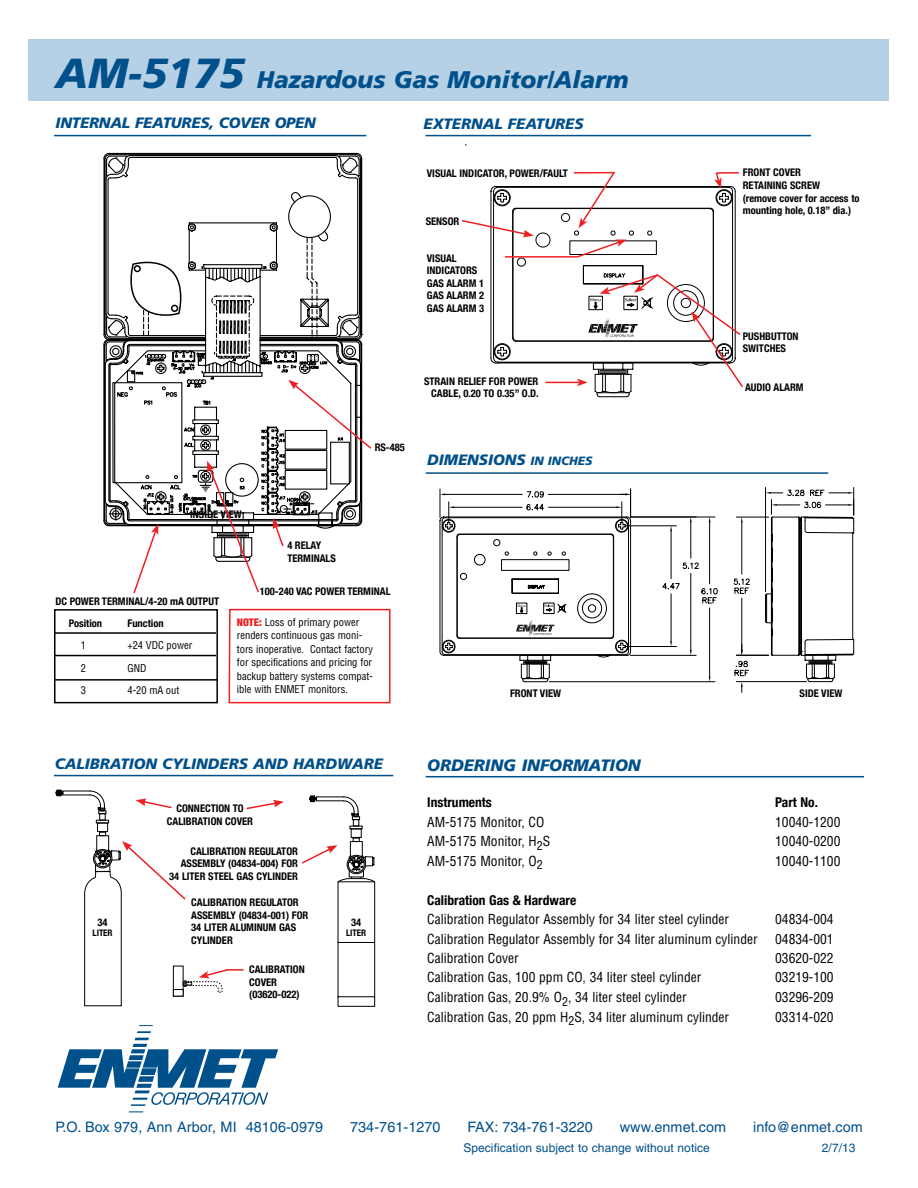
<style>
.page{position:relative;width:918px;height:1188px;background:#fff}
.page>*{position:absolute;margin:0;border:0;box-sizing:border-box;transform-origin:0 0}
.t1{font:italic 900 24px "Frutiger";color:#00508b}
.t2{font:italic 900 16.5px "Frutiger";color:#00508b}
.t3{font:italic 900 15px "Frutiger";letter-spacing:-.01em;color:#00508b}
.t4{font:14.4px "Helvetica";letter-spacing:.005em;color:#00508b}
.t5{font:condensed 13.5px "Helvetica";color:#000}
.t6{font:700 condensed 13.5px "Helvetica Neue";color:#000}
.t7{font:12px "Helvetica";letter-spacing:.005em;color:#00508b}
.t8{font:italic 900 12px "Frutiger";color:#00508b}
.t9{font:700 condensed 10.5px/12.6px "Helvetica Neue";color:#000}
.t10{font:condensed 10.5px/13.5px "Helvetica";color:#000}
.t11{font:700 condensed 9px "Helvetica Neue";color:#000}
.s1{font-size:42px}
.s2{font-family:"Helvetica Neue";font-weight:900;color:#ed2024}
</style>
<div class="page">
<svg style="left:58px;top:1025px;width:220px;height:87px"></svg>
<svg style="left:439px;top:487px;width:416px;height:206px"></svg>
<div style="left:493px;top:539px;width:7px;height:7px;border:1px solid #000;border-radius:50%"></div>
<div style="left:460px;top:573px;width:7px;height:7px;border:1px solid #000;border-radius:50%"></div>
<div style="left:474px;top:554px;width:12px;height:11px;border:1px solid #000;border-radius:50%"></div>
<div style="left:54px;top:609px;width:164px;height:94px;border:2px solid #000"></div>
<div style="left:28px;top:40px;width:861px;height:61px;background:#b6d0e6"></div>
<svg style="left:228px;top:608px;width:163px;height:96px"></svg>
<hr style="left:54px;top:632px;width:162px;height:2px;background:#000">
<hr style="left:54px;top:655px;width:162px;height:1px;background:#000">
<hr style="left:54px;top:679px;width:164px;height:2px;background:#000">
<hr style="left:54px;top:135px;width:312px;height:1px;background:#00508b">
<hr style="left:425px;top:135px;width:386px;height:1px;background:#00508b">
<hr style="left:426px;top:472px;width:402px;height:2px;background:#00508b">
<hr style="left:54px;top:775px;width:339px;height:1px;background:#00508b">
<hr style="left:426px;top:776px;width:438px;height:1px;background:#00508b">
<svg style="left:302px;top:795px;width:73px;height:212px"></svg>
<svg style="left:103px;top:152px;width:269px;height:442px"></svg>
<div style="left:246px;top:962px;width:70px;height:40px;background:#fff"></div>
<svg style="left:56px;top:789px;width:228px;height:218px"></svg>
<svg style="left:462px;top:171px;width:281px;height:226px"></svg>
<h1 class="t1" style="left:56px;top:65px;width:574px"><span class="s1">AM-5175</span> HAZARDOUS GAS MONITOR/ALARM</h1>
<h3 class="t3" style="left:56px;top:114px;width:262px">INTERNAL FEATURES, COVER OPEN</h3>
<p class="t9" style="left:190px;top:508px;width:53px">INSIDE VIEW</p>
<p class="t9" style="left:287px;top:539px;width:50px">4 RELAY<br>TERMINALS</p>
<p class="t9" style="left:375px;top:441px;width:32px">RS-485</p>
<p class="t9" style="left:56px;top:594px;width:165px">DC POWER TERMINAL/4-20 MA OUTPUT</p>
<p class="t9" style="left:69px;top:616px;width:35px">POSITION</p>
<p class="t9" style="left:127px;top:616px;width:38px">FUNCTION</p>
<p class="t10" style="left:81px;top:638px;width:7px">1</p>
<p class="t10" style="left:127px;top:638px;width:66px">+24 VDC power</p>
<p class="t10" style="left:81px;top:661px;width:7px">2</p>
<p class="t10" style="left:127px;top:661px;width:21px">GND</p>
<p class="t10" style="left:81px;top:683px;width:7px">3</p>
<p class="t10" style="left:127px;top:683px;width:53px">4-20 mA out</p>
<p class="t9" style="left:260px;top:585px;width:132px">100-240 VAC POWER TERMINAL</p>
<p class="t10" style="left:237px;top:615px;width:138px"><span class="s2">NOTE:</span> Loss of primary power renders continuous gas moni&shy;tors inoperative. Contact factory for specifications and pricing for backup battery systems compat&shy;ible with ENMET monitors.</p>
<h3 class="t3" style="left:424px;top:114px;width:31px">EXTERNAL</h3>
<h3 class="t3" style="left:508px;top:114px;width:19px">FEATURES</h3>
<p class="t9" style="left:427px;top:167px;width:12px">VISUAL</p>
<p class="t9" style="left:460px;top:167px;width:9px">INDICATOR</p>
<p class="t9" style="left:505px;top:167px;width:18px">, POWER</p>
<p class="t9" style="left:540px;top:167px;width:14px">/FAULT</p>
<p class="t9" style="left:426px;top:215px;width:35px">SENSOR</p>
<p class="t9" style="left:427px;top:252px;width:33px">VISUAL<br>INDICATORS<br>GAS ALARM</p>
<p class="t9" style="left:479px;top:277px;width:7px">1</p>
<p class="t9" style="left:427px;top:289px;width:33px">GAS ALARM</p>
<p class="t9" style="left:479px;top:289px;width:7px">2</p>
<p class="t9" style="left:427px;top:302px;width:33px">GAS ALARM</p>
<p class="t9" style="left:479px;top:302px;width:7px">3</p>
<p class="t9" style="left:424px;top:375px;width:12px">STRAIN</p>
<p class="t9" style="left:458px;top:375px;width:12px">RELIEF</p>
<p class="t9" style="left:489px;top:375px;width:7px">FOR</p>
<p class="t9" style="left:508px;top:375px;width:13px">POWER</p>
<p class="t9" style="left:431px;top:387px;width:12px">CABLE</p>
<p class="t9" style="left:458px;top:387px;width:82px">, 0.20 TO 0.35” O.D.</p>
<h3 class="t3" style="left:427px;top:451px;width:23px">DIMENSIONS</h3>
<p class="t8" style="left:531px;top:454px;width:64px">IN INCHES</p>
<p class="t9" style="left:743px;top:166px;width:7px">FRONT</p>
<p class="t9" style="left:773px;top:166px;width:7px">COVER</p>
<p class="t9" style="left:743px;top:179px;width:6px">RETAINING</p>
<p class="t9" style="left:743px;top:179px;width:118px;text-indent:47px">SCREW<br>(REMOVE COVER FOR ACCESS TO<br>MOUNTING HOLE, 0.18” DIA.)</p>
<p class="t9" style="left:743px;top:329px;width:7px">PUSHBUTTON<br>SWITCHES</p>
<p class="t9" style="left:745px;top:380px;width:12px">AUDIO</p>
<p class="t9" style="left:774px;top:380px;width:13px">ALARM</p>
<p class="t9" style="left:510px;top:687px;width:52px">FRONT VIEW</p>
<p class="t9" style="left:800px;top:687px;width:44px">SIDE VIEW</p>
<h3 class="t3" style="left:55px;top:755px;width:176px">CALIBRATION CYLINDERS</h3>
<h3 class="t3" style="left:253px;top:755px;width:52px">AND HAR</h3>
<h3 class="t3" style="left:326px;top:755px;width:39px">DWARE</h3>
<h2 class="t2" style="left:427px;top:755px;width:215px">ORDERING INFORMATION</h2>
<p class="t6" style="left:427px;top:794px;width:66px">INSTRUMENTS</p>
<p class="t6" style="left:775px;top:794px;width:44px">PART NO.</p>
<p class="t5" style="left:427px;top:813px;width:119px">AM-5175 Monitor, CO</p>
<p class="t5" style="left:775px;top:813px;width:67px">10040-1200</p>
<p class="t5" style="left:427px;top:833px;width:125px">AM-5175 Monitor, H<sub>2</sub>S</p>
<p class="t5" style="left:775px;top:833px;width:67px">10040-0200</p>
<p class="t5" style="left:427px;top:852px;width:117px">AM-5175 Monitor, O<sub>2</sub></p>
<p class="t5" style="left:775px;top:852px;width:67px">10040-1100</p>
<p class="t6" style="left:427px;top:892px;width:151px">CALIBRATION GAS &amp; HARDWARE</p>
<p class="t5" style="left:427px;top:911px;width:303px">Calibration Regulator Assembly for 34 liter steel cylinder</p>
<p class="t5" style="left:775px;top:911px;width:60px">04834-004</p>
<p class="t5" style="left:427px;top:930px;width:332px">Calibration Regulator Assembly for 34 liter aluminum cylinder</p>
<p class="t5" style="left:775px;top:930px;width:60px">04834-001</p>
<p class="t5" style="left:427px;top:950px;width:93px">Calibration Cover</p>
<p class="t5" style="left:775px;top:950px;width:60px">03620-022</p>
<p class="t5" style="left:427px;top:969px;width:276px">Calibration Gas, 100 ppm CO, 34 liter steel cylinder</p>
<p class="t5" style="left:775px;top:969px;width:60px">03219-100</p>
<p class="t5" style="left:427px;top:989px;width:261px">Calibration Gas, 20.9% O<sub>2</sub>, 34 liter steel cylinder</p>
<p class="t5" style="left:775px;top:989px;width:60px">03296-209</p>
<p class="t5" style="left:427px;top:1008px;width:303px">Calibration Gas, 20 ppm H<sub>2</sub>S, 34 liter aluminum cylinder</p>
<p class="t5" style="left:775px;top:1008px;width:60px">03314-020</p>
<p class="t9" style="left:167px;top:802px;width:88px;text-align:center">CONNECTION TO<br>CALIBRATION COVER</p>
<p class="t9" style="left:190px;top:845px;width:109px">CALIBRATION REGULATOR</p>
<p class="t9" style="left:181px;top:857px;width:7px">ASSEMBL</p>
<p class="t9" style="left:169px;top:857px;width:130px;text-align:right">Y (04834-004) FOR<br>34 LITER STEEL GAS CYLINDER</p>
<p class="t9" style="left:191px;top:896px;width:109px">CALIBRATION REGULATOR<br>ASSEMBL</p>
<p class="t9" style="left:191px;top:909px;width:119px;text-indent:39px">Y (04834-001) FOR<br>34 LITER ALUMINUM GAS<br>CYLINDER</p>
<p class="t9" style="left:249px;top:963px;width:52px">CALIBRATION<br>COVER (03620-022)</p>
<p class="t9" style="left:98px;top:915px;width:12px">34</p>
<p class="t11" style="left:93px;top:928px;width:22px">LITER</p>
<p class="t9" style="left:351px;top:915px;width:12px">34</p>
<p class="t11" style="left:346px;top:928px;width:22px">LITER</p>
<h3 class="t4" style="left:56px;top:1119px;width:269px">P.O. Box 979, Ann Arbor, MI 48106-0979</h3>
<h3 class="t4" style="left:350px;top:1119px;width:92px">734-761-1270</h3>
<h3 class="t4" style="left:468px;top:1119px;width:127px">FAX: 734-761-3220</h3>
<h3 class="t4" style="left:620px;top:1119px;width:108px">www.enmet.com</h3>
<h3 class="t4" style="left:753px;top:1119px;width:111px">info@enmet.com</h3>
<p class="t7" style="left:463px;top:1141px;width:248px">Specification subject to change without notice</p>
<p class="t7" style="left:822px;top:1141px;width:35px">2/7/13</p>
</div>
